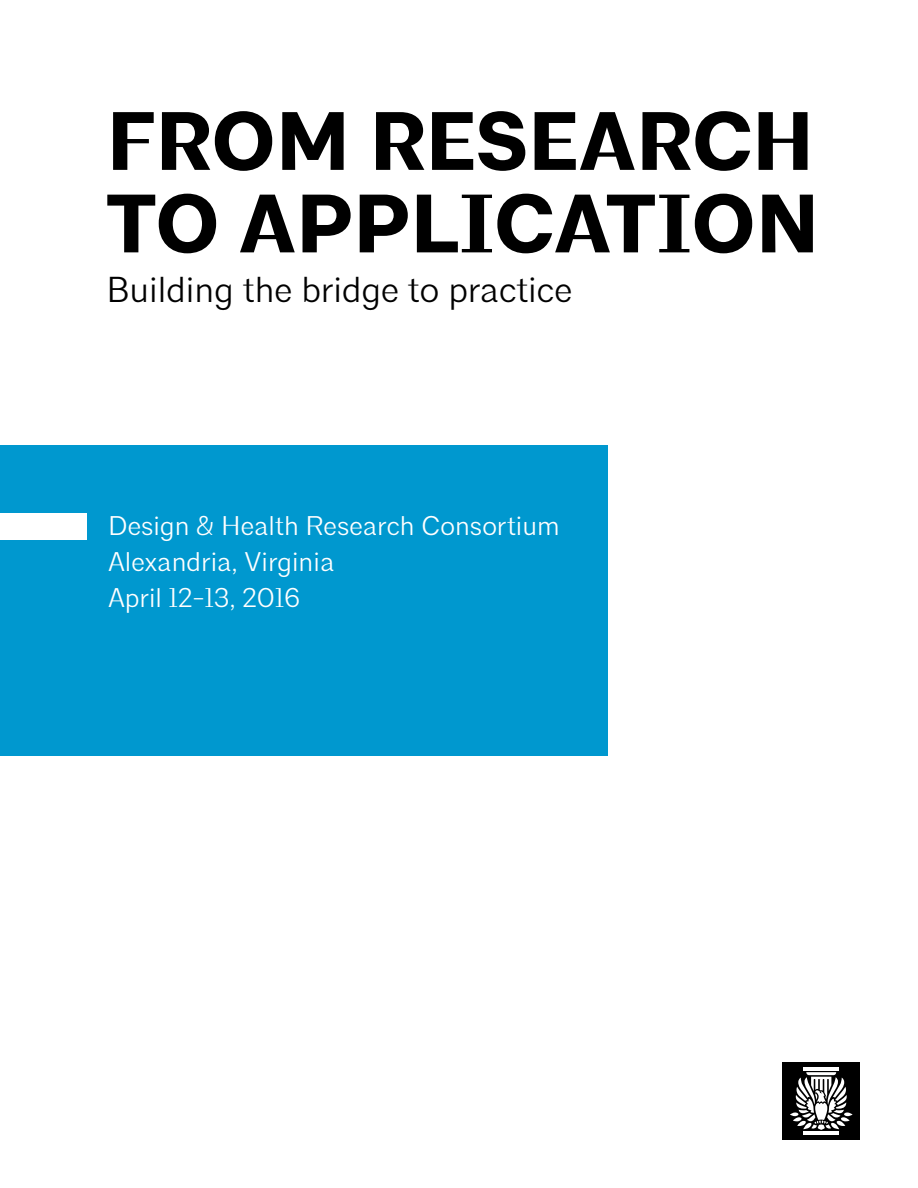
<style>
.page{position:relative;width:918px;height:1188px;background:#fff}
.page>*{position:absolute;margin:0;border:0;box-sizing:border-box;transform-origin:0 0}
.t1{font:700 82.5px/82.5px "Architype";color:#000}
.t2{font:300 36px "Architype";color:#000}
.t3{font:300 27px/36px "Architype";color:#fff}
</style>
<div class="page">
<div style="left:0;top:446px;width:608px;height:310px;background:#0098cf"></div>
<div style="left:783px;top:1062px;width:77px;height:77px;background:#000"></div>
<hr style="left:803px;top:1067px;width:36px;height:4px;background:#fff">
<hr style="left:803px;top:1131px;width:36px;height:4px;background:#fff">
<svg style="left:790px;top:1072px;width:63px;height:58px"></svg>
<div style="left:0;top:513px;width:86px;height:27px;background:#fff"></div>
<h1 class="t1" style="left:106px;top:103px;width:714px">FROM RESEARCH<br>TO APPLICATION</h1>
<h2 class="t2" style="left:106px;top:268px;width:468px">Building the bridge to practice</h2>
<p class="t3" style="left:108px;top:508px;width:453px">Design &amp; Health Research Consortium<br>Alexandria, Virginia<br>April 12-13, 2016</p>
</div>
